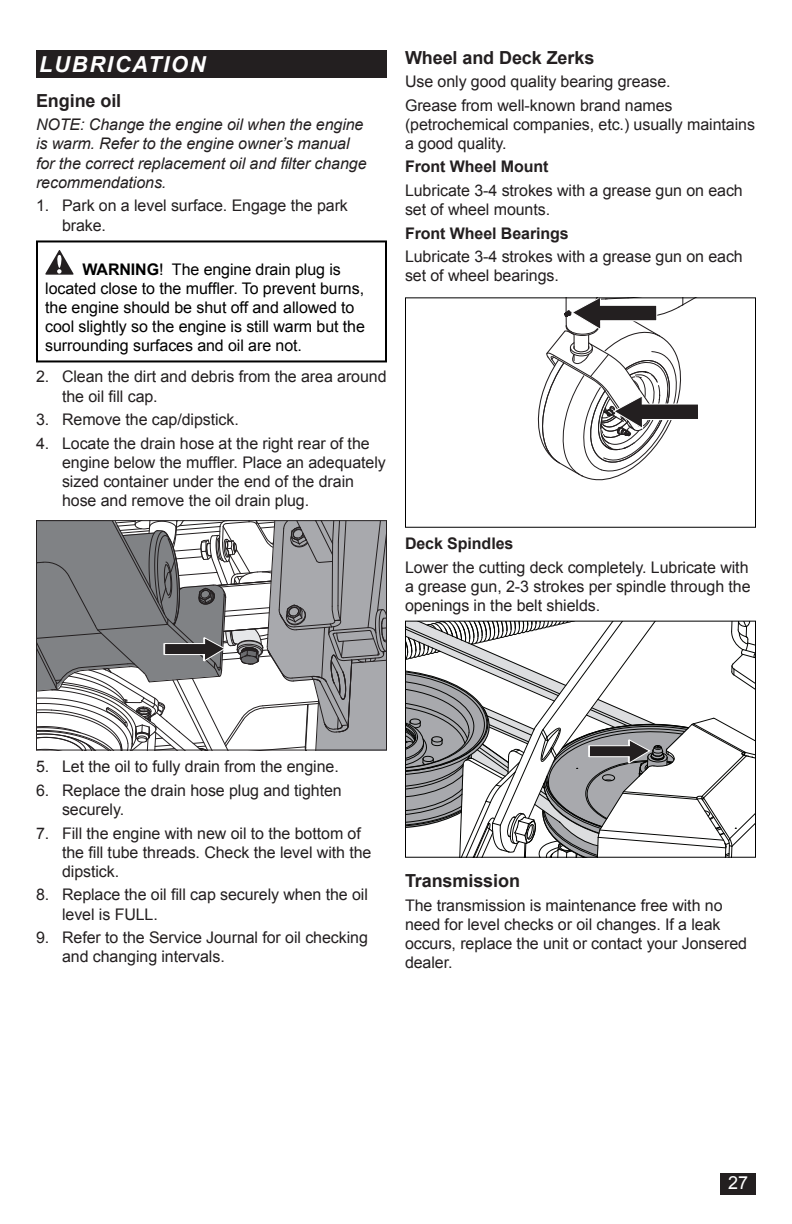
<style>
.page{position:relative;width:792px;height:1224px;background:#fff}
.page>*{position:absolute;margin:0;border:0;box-sizing:border-box;transform-origin:0 0}
.t1{font:italic 700 22px "Arial";letter-spacing:.075em;color:#fff}
.Head_9{font:700 18px "Arial";letter-spacing:-.005em;color:#231f20}
.t2{font:18px "Arial";color:#fff}
.Body_Text{font:16px/19.2px "Arial";letter-spacing:-.005em;color:#231f20}
.Warning{font:16px/19.2px "Arial";letter-spacing:-.005em;color:#000}
.Body_Text-2{font:italic 16px/19.2px "Arial";letter-spacing:-.005em;color:#231f20}
.Body_Bold{font:700 16px "Arial";letter-spacing:-.005em;color:#231f20}
.s1{font-weight:700}
</style>
<div class="page">
<svg style="left:36px;top:521px;width:351px;height:230px"></svg>
<svg style="left:537px;top:299px;width:161px;height:182px"></svg>
<div style="left:405px;top:297px;width:351px;height:231px;border:1px solid #000"></div>
<svg style="left:406px;top:621px;width:350px;height:237px"></svg>
<svg style="left:45px;top:250px;width:29px;height:25px"></svg>
<div style="left:36px;top:240px;width:351px;height:122px;border:2px solid #000"></div>
<div style="left:721px;top:1174px;width:35px;height:21px;background:#231f20"></div>
<div style="left:36px;top:50px;width:351px;height:28px;background:#231f20"></div>
<h1 class="t1" style="left:39px;top:50px;width:168px">LUBRICATION</h1>
<p class="Head_9" style="left:36px;top:88px;width:87px">Engine oil</p>
<p class="Body_Text-2" style="left:36px;top:115px;width:332px">NOTE: Change the engine oil when the engine is warm. Refer to the engine owner’s manual for the correct replacement oil and filter change recommendations.</p>
<p class="Body_Text" style="left:62px;top:196px;width:287px;text-indent:-26px">1. Park on a level surface. Engage the park brake.</p>
<p class="Warning" style="left:45px;top:260px;width:321px;text-indent:37px"><span class="s1">WARNING</span>! The engine drain plug is located close to the muffler. To prevent burns, the engine should be shut off and allowed to cool slightly so the engine is still warm but the surrounding surfaces and oil are not.</p>
<p class="Body_Text" style="left:62px;top:367px;width:326px;text-indent:-26px">2. Clean the dirt and debris from the area around the oil fill cap.</p>
<p class="Body_Text" style="left:36px;top:410px;width:204px">3. Remove the cap/dipstick.</p>
<p class="Body_Text" style="left:62px;top:434px;width:325px;text-indent:-26px">4. Locate the drain hose at the right rear of the engine below the muffler. Place an adequately sized container under the end of the drain hose and remove the oil drain plug.</p>
<p class="Head_9" style="left:405px;top:45px;width:191px">Wheel and Deck Zerks</p>
<p class="Body_Text" style="left:405px;top:72px;width:267px">Use only good quality bearing grease.</p>
<p class="Body_Text" style="left:405px;top:95px;width:352px">Grease from well-known brand names (petrochemical companies, etc.) usually maintains a good quality.</p>
<p class="Body_Bold" style="left:405px;top:156px;width:145px">Front Wheel Mount</p>
<p class="Body_Text" style="left:405px;top:181px;width:339px">Lubricate 3-4 strokes with a grease gun on each set of wheel mounts.</p>
<p class="Body_Bold" style="left:405px;top:222px;width:165px">Front Wheel Bearings</p>
<p class="Body_Text" style="left:405px;top:247px;width:339px">Lubricate 3-4 strokes with a grease gun on each set of wheel bearings.</p>
<p class="Body_Bold" style="left:405px;top:533px;width:110px">Deck Spindles</p>
<p class="Body_Text" style="left:405px;top:558px;width:347px">Lower the cutting deck completely. Lubricate with a grease gun, 2-3 strokes per spindle through the openings in the belt shields.</p>
<p class="Body_Text" style="left:36px;top:757px;width:304px">5. Let the oil to fully drain from the engine.</p>
<p class="Body_Text" style="left:62px;top:781px;width:281px;text-indent:-26px">6. Replace the drain hose plug and tighten securely.</p>
<p class="Body_Text" style="left:62px;top:823px;width:311px;text-indent:-26px">7. Fill the engine with new oil to the bottom of the fill tube threads. Check the level with the dipstick.</p>
<p class="Body_Text" style="left:62px;top:885px;width:307px;text-indent:-26px">8. Replace the oil fill cap securely when the oil level is FULL.</p>
<p class="Body_Text" style="left:62px;top:928px;width:307px;text-indent:-26px">9. Refer to the Service Journal for oil checking and changing intervals.</p>
<p class="Head_9" style="left:405px;top:869px;width:117px">Transmission</p>
<p class="Body_Text" style="left:405px;top:896px;width:344px">The transmission is maintenance free with no need for level checks or oil changes. If a leak occurs, replace the unit or contact your Jonsered dealer.</p>
<p class="t2" style="left:728px;top:1171px;width:22px">27</p>
</div>
